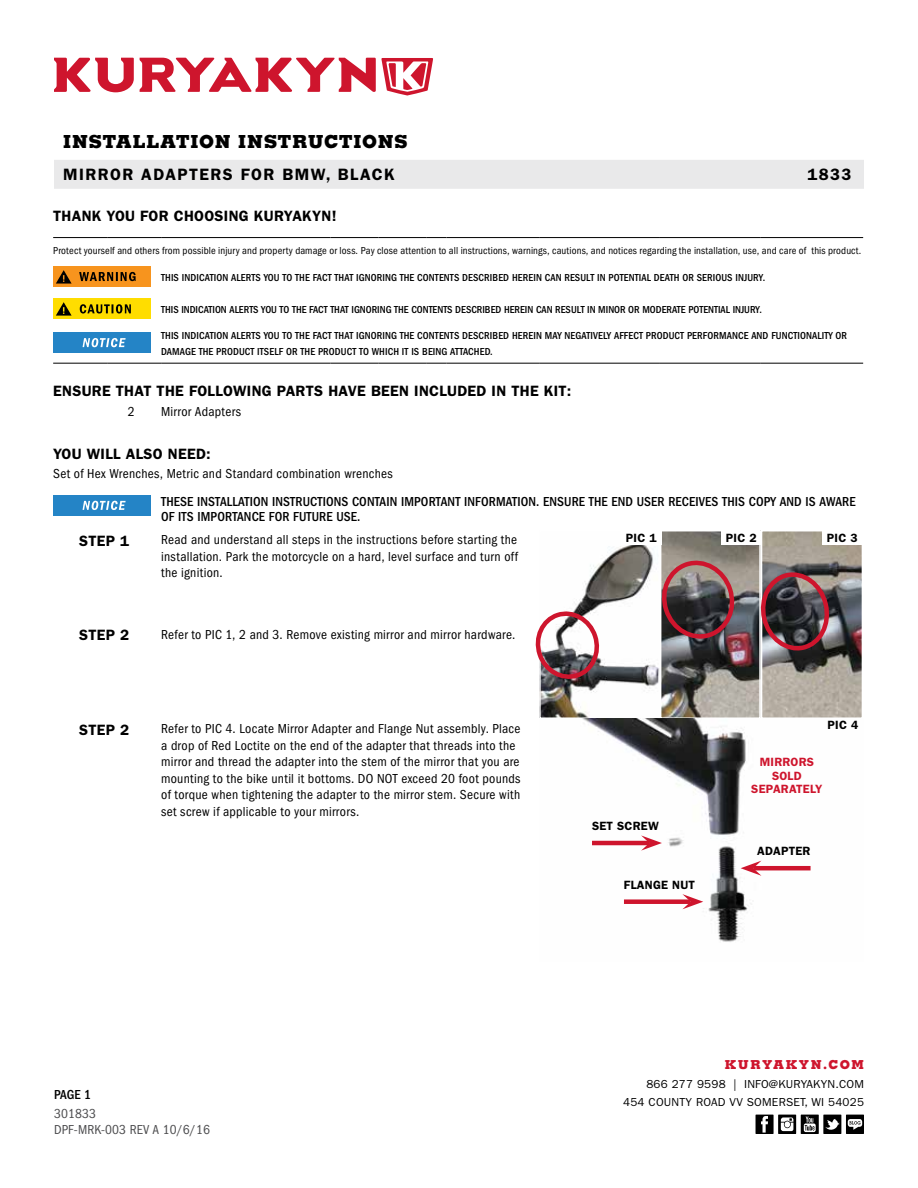
<style>
.page{position:relative;width:918px;height:1188px;background:#fff}
.page>*{position:absolute;margin:0;border:0;box-sizing:border-box;transform-origin:0 0}
.t1{font:800 18px "Memphis";letter-spacing:.04em;color:#000}
.t2{font:600 16.5px "Franklin Gothic";letter-spacing:.09em;color:#000}
.t3{font:600 15px "Franklin Gothic";letter-spacing:.02em;color:#000}
.t4{font:condensed 13.5px/16.5px "Franklin Gothic";letter-spacing:.02em;color:#000;text-align:justify}
.t5{font:500 condensed 13.5px/15.8px "Franklin Gothic";letter-spacing:.01em;color:#000}
.t6{font:condensed 13.5px/15.8px "Franklin Gothic";letter-spacing:.01em;color:#4d4d4f}
.t7{font:800 12.3px "Memphis";letter-spacing:.12em;color:#ce152d}
.t8{font:600 12px "Franklin Gothic";letter-spacing:.02em;color:#000}
.t9{font:600 12px/13.5px "Franklin Gothic";letter-spacing:.02em;color:#ce152d;text-align:center}
.t10{font:11.7px/18px "Franklin Gothic";letter-spacing:.02em;color:#000;text-align:right}
.t11{font:500 condensed 10.5px/15.8px "Franklin Gothic";letter-spacing:.01em;color:#000}
.t12{font:condensed 10.5px "Franklin Gothic";letter-spacing:.015em;color:#000}
</style>
<div class="page">
<svg style="left:54px;top:58px;width:379px;height:38px"></svg>
<div style="left:54px;top:160px;width:810px;height:29px;background:#e9e9ea"></div>
<div style="left:846px;top:1115px;width:18px;height:19px;background:#000"></div>
<svg style="left:848px;top:1119px;width:14px;height:11px"></svg>
<svg style="left:778px;top:1115px;width:18px;height:19px"></svg>
<svg style="left:781px;top:1117px;width:12px;height:14px"></svg>
<div style="left:756px;top:1115px;width:18px;height:19px;background:#000"></div>
<svg style="left:761px;top:1116px;width:7px;height:17px"></svg>
<svg style="left:801px;top:1115px;width:18px;height:19px"></svg>
<svg style="left:804px;top:1117px;width:12px;height:15px"></svg>
<div style="left:823px;top:1115px;width:18px;height:19px;background:#000"></div>
<svg style="left:825px;top:1119px;width:15px;height:11px"></svg>
<hr style="left:53px;top:237px;width:54px;height:1px;background:#000">
<hr style="left:107px;top:237px;width:54px;height:1px;background:#000">
<hr style="left:161px;top:237px;width:169px;height:1px;background:#000">
<hr style="left:330px;top:237px;width:48px;height:1px;background:#000">
<hr style="left:378px;top:237px;width:48px;height:1px;background:#000">
<svg style="left:426px;top:237px;width:20px;height:1px"></svg>
<hr style="left:446px;top:237px;width:93px;height:1px;background:#000">
<hr style="left:539px;top:237px;width:121px;height:1px;background:#000">
<hr style="left:660px;top:237px;width:101px;height:1px;background:#000">
<hr style="left:761px;top:237px;width:102px;height:1px;background:#000">
<hr style="left:53px;top:363px;width:54px;height:1px;background:#000">
<hr style="left:107px;top:363px;width:54px;height:1px;background:#000">
<hr style="left:161px;top:363px;width:169px;height:1px;background:#000">
<hr style="left:330px;top:363px;width:48px;height:1px;background:#000">
<hr style="left:378px;top:363px;width:48px;height:1px;background:#000">
<svg style="left:426px;top:363px;width:20px;height:1px"></svg>
<hr style="left:446px;top:363px;width:93px;height:1px;background:#000">
<hr style="left:539px;top:363px;width:121px;height:1px;background:#000">
<hr style="left:660px;top:363px;width:101px;height:1px;background:#000">
<hr style="left:761px;top:363px;width:102px;height:1px;background:#000">
<div style="left:53px;top:267px;width:97px;height:20px;background:#f7941e"></div>
<svg style="left:79px;top:272px;width:57px;height:9px"></svg>
<svg style="left:56px;top:270px;width:16px;height:14px"></svg>
<div style="left:53px;top:299px;width:97px;height:20px;background:#fd0"></div>
<svg style="left:56px;top:302px;width:16px;height:14px"></svg>
<svg style="left:80px;top:304px;width:51px;height:10px"></svg>
<div style="left:53px;top:333px;width:97px;height:20px;background:#2484c6"></div>
<svg style="left:83px;top:338px;width:43px;height:9px"></svg>
<div style="left:53px;top:495px;width:97px;height:20px;background:#2484c6"></div>
<svg style="left:83px;top:501px;width:43px;height:9px"></svg>
<img style="left:542px;top:545px;width:115px;height:171px">
<div style="left:539px;top:530px;width:121px;height:189px;border:2px solid #fff"></div>
<img style="left:663px;top:533px;width:95px;height:183px">
<div style="left:660px;top:530px;width:101px;height:189px;border:2px solid #fff"></div>
<img style="left:764px;top:533px;width:96px;height:183px">
<div style="left:761px;top:530px;width:102px;height:189px;border:2px solid #fff"></div>
<img style="left:583px;top:719px;width:228px;height:223px">
<div style="left:621px;top:531px;width:40px;height:13px;background:#fff"></div>
<div style="left:721px;top:531px;width:41px;height:13px;background:#fff"></div>
<div style="left:822px;top:531px;width:40px;height:13px;background:#fff"></div>
<div style="left:624px;top:899px;width:67px;height:5px;background:#ce152d"></div>
<svg style="left:682px;top:894px;width:21px;height:15px"></svg>
<hr style="left:592px;top:841px;width:57px;height:4px;background:#ce152d">
<svg style="left:641px;top:835px;width:21px;height:16px"></svg>
<hr style="left:753px;top:866px;width:58px;height:4px;background:#ce152d">
<svg style="left:741px;top:861px;width:20px;height:15px"></svg>
<img style="left:660px;top:559px;width:76px;height:82px">
<svg style="left:535px;top:610px;width:66px;height:71px"></svg>
<svg style="left:760px;top:571px;width:70px;height:82px;background:#66484f"></svg>
<h1 class="t1" style="left:63px;top:130px;width:346px">INSTALLATION INSTRUCTIONS</h1>
<p class="t2" style="left:63px;top:165px;width:333px">MIRROR ADAPTERS FOR BMW, BLACK</p>
<p class="t2" style="left:807px;top:165px;width:46px">1833</p>
<p class="t3" style="left:53px;top:207px;width:285px">THANK YOU FOR CHOOSING KURYAKYN!</p>
<p class="t12" style="left:53px;top:245px;width:810px">Protect yourself and others from possible injury and property damage or loss. Pay close attention to all instructions, warnings, cautions, and notices regarding the installation, use, and care of this product.</p>
<p class="t11" style="left:161px;top:270px;width:606px">THIS INDICATION ALERTS YOU TO THE FACT THAT IGNORING THE CONTENTS DESCRIBED HEREIN CAN RESULT IN POTENTIAL DEATH OR SERIOUS INJURY.</p>
<p class="t11" style="left:161px;top:302px;width:602px">THIS INDICATION ALERTS YOU TO THE FACT THAT IGNORING THE CONTENTS DESCRIBED HEREIN CAN RESULT IN MINOR OR MODERATE POTENTIAL INJURY.</p>
<p class="t11" style="left:161px;top:328px;width:687px">THIS INDICATION ALERTS YOU TO THE FACT THAT IGNORING THE CONTENTS DESCRIBED HEREIN MAY NEGATIVELY AFFECT PRODUCT PERFORMANCE AND FUNCTIONALITY OR<br>DAMAGE THE PRODUCT ITSELF OR THE PRODUCT TO WHICH IT IS BEING ATTACHED.</p>
<p class="t3" style="left:53px;top:382px;width:520px">ENSURE THAT THE FOLLOWING PARTS HAVE BEEN INCLUDED IN THE KIT:</p>
<p class="t4" style="left:128px;top:404px;width:8px">2</p>
<p class="t4" style="left:161px;top:404px;width:81px">Mirror Adapters</p>
<p class="t3" style="left:53px;top:445px;width:159px">YOU WILL ALSO NEED:</p>
<p class="t4" style="left:53px;top:466px;width:341px">Set of Hex Wrenches, Metric and Standard combination wrenches</p>
<p class="t5" style="left:161px;top:493px;width:696px">THESE INSTALLATION INSTRUCTIONS CONTAIN IMPORTANT INFORMATION. ENSURE THE END USER RECEIVES THIS COPY AND IS AWARE<br>OF ITS IMPORTANCE FOR FUTURE USE.</p>
<p class="t3" style="left:79px;top:532px;width:52px">STEP 1</p>
<p class="t4" style="left:161px;top:532px;width:358px">Read and understand all steps in the instructions before starting the installation. Park the motorcycle on a hard, level surface and turn off the ignition.</p>
<p class="t8" style="left:626px;top:531px;width:32px">PIC 1</p>
<p class="t8" style="left:726px;top:531px;width:32px">PIC 2</p>
<p class="t8" style="left:827px;top:531px;width:32px">PIC 3</p>
<p class="t3" style="left:79px;top:626px;width:52px">STEP 2</p>
<p class="t4" style="left:161px;top:626px;width:356px">Refer to PIC 1, 2 and 3. Remove existing mirror and mirror hardware.</p>
<p class="t3" style="left:79px;top:721px;width:52px">STEP 2</p>
<p class="t4" style="left:161px;top:721px;width:361px;text-align:left">Refer to PIC 4. Locate Mirror Adapter and Flange Nut assembly. Place a drop of Red Loctite on the end of the adapter that threads into the mirror and thread the adapter into the stem of the mirror that you are mounting to the bike until it bottoms. DO NOT exceed 20 foot pounds of torque when tightening the adapter to the mirror stem. Secure with set screw if applicable to your mirrors.</p>
<p class="t5" style="left:54px;top:1087px;width:39px">PAGE 1</p>
<p class="t6" style="left:54px;top:1106px;width:157px">301833<br>DPF-MRK-003 REV A 10/6/16</p>
<p class="t8" style="left:828px;top:718px;width:32px">PIC 4</p>
<p class="t8" style="left:592px;top:819px;width:68px">SET SCREW</p>
<p class="t8" style="left:624px;top:877px;width:73px">FLANGE NUT</p>
<p class="t9" style="left:751px;top:756px;width:73px">MIRRORS<br>SOLD<br>SEPARATELY</p>
<p class="t8" style="left:757px;top:844px;width:55px">ADAPTER</p>
<p class="t7" style="left:725px;top:1057px;width:141px">KURYAKYN.COM</p>
<p class="t10" style="left:623px;top:1076px;width:242px">866 277 9598 | INFO@KURYAKYN.COM<br>454 COUNTY ROAD VV SOMERSET, WI 54025</p>
</div>
